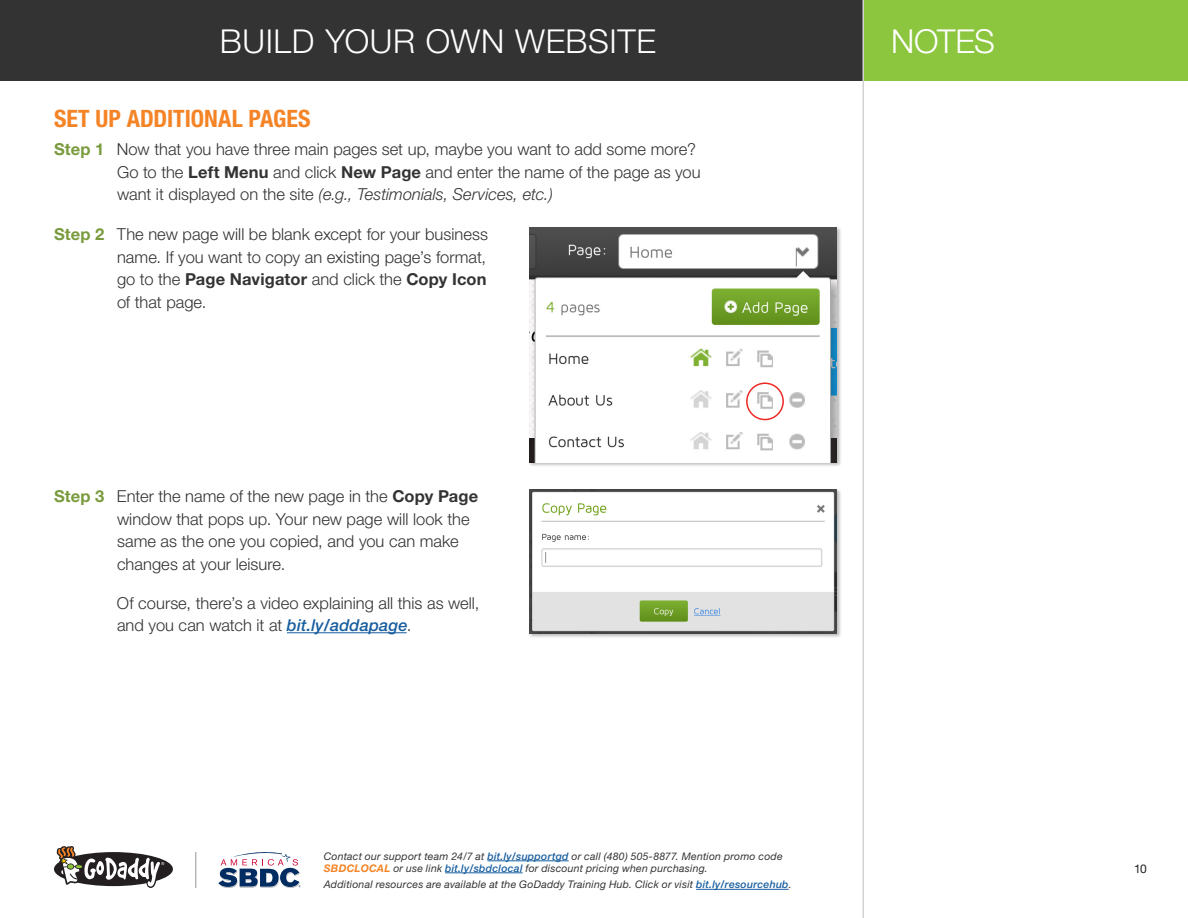
<style>
.page{position:relative;width:1188px;height:918px;background:#fff}
.page>*{position:absolute;margin:0;border:0;box-sizing:border-box;transform-origin:0 0}
.t1{font:300 33px "Helvetica Neue";letter-spacing:.02em;color:#fff}
.Orange_Subhead{font:700 condensed 24px "Helvetica Neue";color:#f58427}
.body{font:300 16.5px/22.5px "Helvetica Neue";color:#323332}
.t2{font:12px "Helvetica Neue";color:#231f20}
.t3{font:italic 10.5px/12px "Helvetica Neue";letter-spacing:.02em;color:#323332}
.s1{font-weight:700;color:#799b3d}
.s2{font-weight:700}
.s3{font-style:italic}
.s4{font-weight:500;font-style:italic;color:#175d9e}
.s5{font-weight:500;color:#175d9e}
.s6{font-weight:700;color:#f58427}
</style>
<div class="page">
<hr style="left:287px;top:632px;width:120px;height:1px;background:#175d9e">
<div style="left:528px;top:226px;width:314px;height:242px;background:#231f20;opacity:.3"></div>
<img style="left:529px;top:227px;width:308px;height:235px">
<div style="left:528px;top:488px;width:314px;height:150px;background:#231f20;opacity:.3"></div>
<img style="left:529px;top:489px;width:308px;height:144px">
<div style="left:746px;top:383px;width:38px;height:37px;border:2px solid #ee2823;border-radius:50%"></div>
<div style="left:0;top:0;width:864px;height:81px;background:#323332"></div>
<hr style="left:862px;top:0;width:2px;height:918px;background:#d1d2d4">
<div style="left:864px;top:0;width:324px;height:81px;background:#8bc63e"></div>
<hr style="left:195px;top:852px;width:1px;height:36px;background:#939598">
<svg style="left:218px;top:852px;width:83px;height:36px"></svg>
<hr style="left:487px;top:861px;width:82px;height:1px;background:#175d9e">
<hr style="left:445px;top:873px;width:78px;height:1px;background:#175d9e">
<hr style="left:696px;top:889px;width:93px;height:1px;background:#175d9e">
<div style="left:54px;top:852px;width:119px;height:34px;background:#231f20;border-radius:50%"></div>
<svg style="left:57px;top:846px;width:107px;height:42px"></svg>
<h1 class="t1" style="left:220px;top:22px;width:438px">BUILD YOUR OWN WEBSITE</h1>
<h1 class="t1" style="left:891px;top:22px;width:106px">NOTES</h1>
<p class="Orange_Subhead" style="left:54px;top:104px;width:258px">SET UP ADDITIONAL PAGES</p>
<p class="body" style="left:117px;top:138px;width:585px;text-indent:-63px"><span class="s1">Step 1</span> Now that you have three main pages set up, maybe you want to add some more?<br>Go to the <span class="s2">Left Menu</span> and click <span class="s2">New Page</span> and enter the name of the page as you want it displayed on the site <span class="s3">(e.g., Testimonials, Services, etc.)</span></p>
<p class="body" style="left:117px;top:223px;width:373px;text-indent:-63px"><span class="s1">Step 2</span> The new page will be blank except for your business name. If you want to copy an existing page’s format, go to the <span class="s2">Page Navigator</span> and click the <span class="s2">Copy Icon </span>of that page.</p>
<p class="body" style="left:117px;top:485px;width:363px;text-indent:-63px"><span class="s1">Step 3</span> Enter the name of the new page in the <span class="s2">Copy Page </span>window that pops up. Your new page will look the same as the one you copied, and you can make changes at your leisure.</p>
<p class="body" style="left:117px;top:591px;width:364px">Of course, there’s a video explaining all this as well, and you can watch it at <span class="s4">bit.ly/addapage</span>.</p>
<p class="t3" style="left:324px;top:850px;width:460px">Contact our support team 24/7 at <span class="s5">bit.ly/supportgd</span> or call (480) 505-8877. Mention promo code<br><span class="s6">SBDCLOCAL</span> or use link <span class="s5">bit.ly/sbdclocal</span> for discount pricing when purchasing.</p>
<p class="t3" style="left:324px;top:878px;width:469px">Additional resources are available at the GoDaddy Training Hub. Click or visit <span class="s5">bit.ly/resourcehub</span>.</p>
<p class="t2" style="left:1134px;top:862px;width:14px">10</p>
</div>
